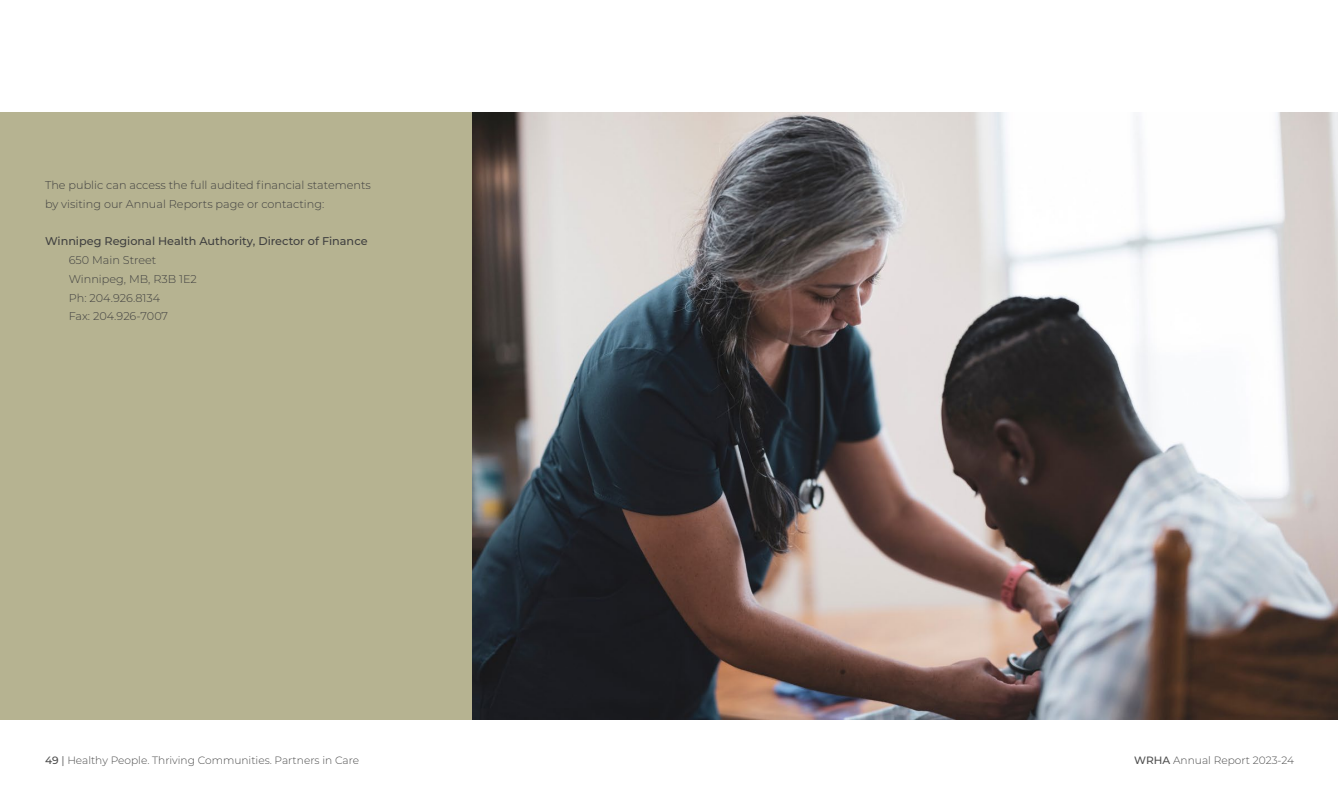
<style>
.page{position:relative;width:1338px;height:810px;background:#fff}
.page>*{position:absolute;margin:0;border:0;box-sizing:border-box;transform-origin:0 0}
.t1{font:300 11.25px/18.8px "Montserrat";color:#404040}
.t2{font:500 11.25px "Montserrat";color:#404040}
.t3{font:300 10.62px "Montserrat";color:#4d4d4d}
.s1{font-weight:500}
.s2{font-weight:400}
</style>
<div class="page">
<div style="left:0;top:112px;width:1338px;height:608px;background:#b6b391"></div>
<img style="left:472px;top:112px;width:866px;height:608px">
<p class="t1" style="left:45px;top:175px;width:327px">The public can access the full audited financial statements by visiting our Annual Reports page or contacting:</p>
<p class="t2" style="left:45px;top:234px;width:324px">Winnipeg Regional Health Authority, Director of Finance</p>
<p class="t1" style="left:69px;top:250px;width:129px">650 Main Street<br>Winnipeg, MB, R3B 1E2<br>Ph: 204.926.8134<br>Fax: 204.926-7007</p>
<p class="t3" style="left:45px;top:753px;width:315px"><span class="s1">49</span> <span class="s2">|</span> Healthy People. Thriving Communities. Partners in Care</p>
<p class="t3" style="left:1134px;top:753px;width:161px"><span class="s1">WRHA</span> Annual Report 2023-24</p>
</div>
